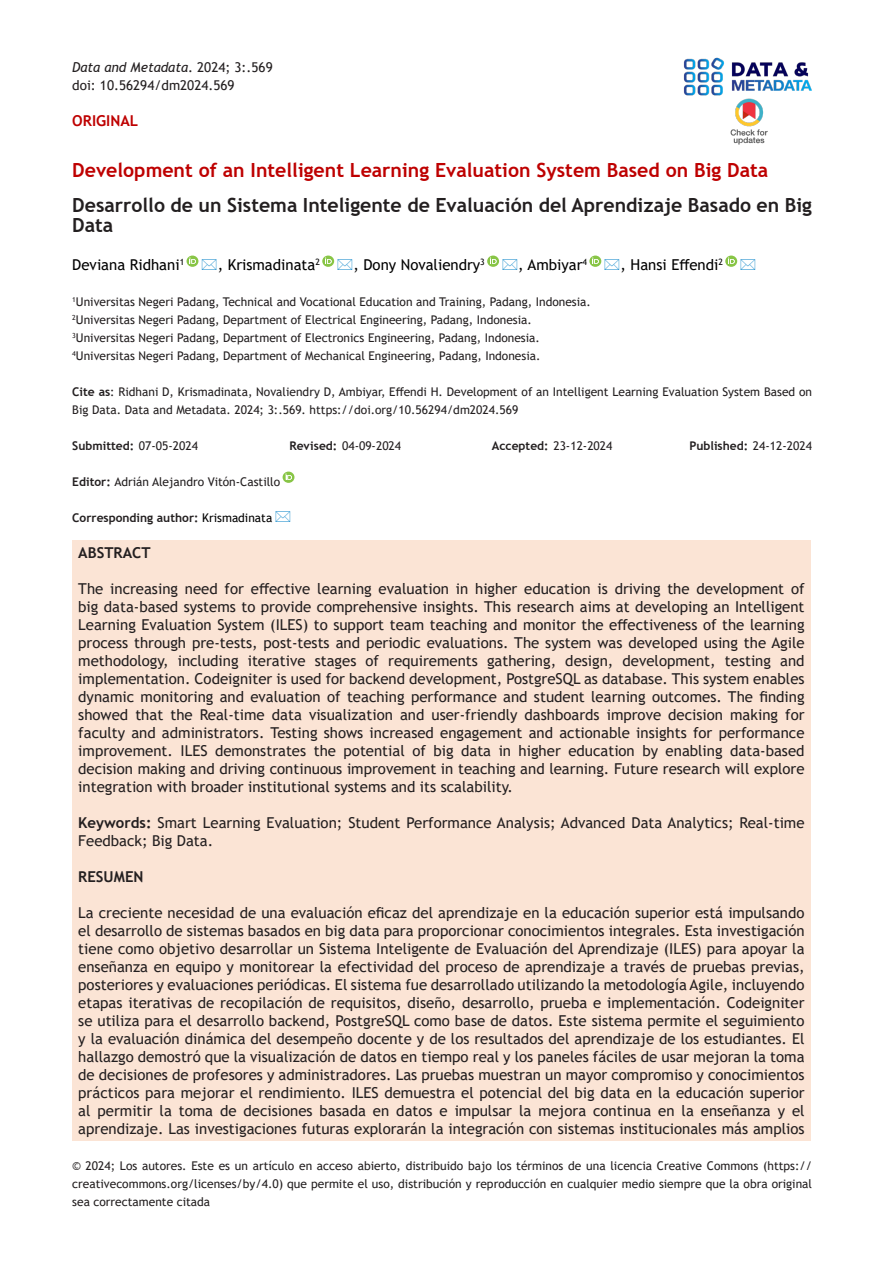
<style>
.page{position:relative;width:893px;height:1263px;background:#fff}
.page>*{position:absolute;margin:0;border:0;box-sizing:border-box;transform-origin:0 0}
.t1{font:700 19.5px/19.5px "Trebuchet MS";color:#231f20}
.t2{font:700 19.5px "Trebuchet MS";color:#be0000}
.t3{font:15px/18px "Trebuchet MS";color:#231f20;text-align:justify}
.t4{font:15px "Trebuchet MS";color:#000}
.t5{font:700 15px "Trebuchet MS";color:#231f20}
.t6{font:700 15px "Trebuchet MS";color:#be0000}
.t7{font:italic 13.5px "Trebuchet MS";color:#231f20}
.t8{font:13.5px "Trebuchet MS";color:#231f20}
.t9{font:12px/18px "Trebuchet MS";color:#231f20;text-align:justify}
.t10{font:700 12px "Trebuchet MS";color:#231f20}
.s1{font-style:normal}
.s2{font-weight:700}
.s3{font-weight:400}
.s4{font-weight:400;color:#000}
</style>
<div class="page">
<img style="left:683px;top:57px;width:129px;height:39px">
<img style="left:730px;top:98px;width:38px;height:47px">
<div style="left:72px;top:540px;width:739px;height:600px;background:#fbe4d5"></div>
<svg style="left:283px;top:472px;width:11px;height:11px"></svg>
<svg style="left:187px;top:256px;width:12px;height:11px"></svg>
<svg style="left:322px;top:256px;width:13px;height:11px"></svg>
<svg style="left:487px;top:256px;width:12px;height:11px"></svg>
<svg style="left:589px;top:256px;width:13px;height:11px"></svg>
<svg style="left:725px;top:256px;width:13px;height:11px"></svg>
<p class="t7" style="left:72px;top:59px;width:202px">Data and Metadata<span class="s1">. 2024; 3:.569</span></p>
<p class="t8" style="left:72px;top:77px;width:164px">doi: 10.56294/dm2024.569</p>
<p class="t6" style="left:72px;top:111px;width:67px">ORIGINAL</p>
<p class="t2" style="left:72px;top:158px;width:697px">Development of an Intelligent Learning Evaluation System Based on Big Data</p>
<p class="t1" style="left:72px;top:196px;width:741px">Desarrollo de un Sistema Inteligente de Evaluación del Aprendizaje Basado en Big<br>Data</p>
<p class="t4" style="left:72px;top:255px;width:113px">Deviana Ridhani<sup>1</sup></p>
<p class="t4" style="left:218px;top:255px;width:104px">, Krismadinata<sup>2</sup></p>
<p class="t4" style="left:353px;top:255px;width:133px">, Dony Novaliendry<sup>3</sup></p>
<p class="t4" style="left:518px;top:255px;width:70px">, Ambiyar<sup>4</sup></p>
<p class="t4" style="left:621px;top:255px;width:104px">, Hansi Effendi<sup>2</sup></p>
<p class="t9" style="left:72px;top:293px;width:520px"><sup>1</sup>Universitas Negeri Padang, Technical and Vocational Education and Training, Padang, Indonesia.</p>
<p class="t9" style="left:72px;top:311px;width:461px"><sup>2</sup>Universitas Negeri Padang, Department of Electrical Engineering, Padang, Indonesia.</p>
<p class="t9" style="left:72px;top:329px;width:469px"><sup>3</sup>Universitas Negeri Padang, Department of Electronics Engineering, Padang, Indonesia.</p>
<p class="t9" style="left:72px;top:347px;width:470px"><sup>4</sup>Universitas Negeri Padang, Department of Mechanical Engineering, Padang, Indonesia.</p>
<p class="t9" style="left:72px;top:383px;width:741px"><span class="s2">Cite as</span>: Ridhani D, Krismadinata, Novaliendry D, Ambiyar, Effendi H. Development of an Intelligent Learning Evaluation System Based on<br>Big Data. Data and Metadata. 2024; 3:.569. https://doi.org/10.56294/dm2024.569</p>
<p class="t10" style="left:72px;top:438px;width:127px">Submitted: <span class="s3">07-05-2024</span></p>
<p class="t9" style="left:289px;top:437px;width:113px"><span class="s2">Revised:</span> 04-09-2024</p>
<p class="t9" style="left:492px;top:437px;width:122px"><span class="s2">Accepted:</span> 23-12-2024</p>
<p class="t10" style="left:689px;top:438px;width:124px">Published: <span class="s3">24-12-2024</span></p>
<p class="t9" style="left:72px;top:473px;width:209px"><span class="s2">Editor:</span> Adrián Alejandro Vitón-Castillo</p>
<p class="t10" style="left:72px;top:510px;width:202px">Corresponding author: <span class="s4">Krismadinata</span></p>
<p class="t5" style="left:78px;top:543px;width:74px">ABSTRACT</p>
<p class="t3" style="left:78px;top:580px;width:728px">The increasing need for effective learning evaluation in higher education is driving the development of big data-based systems to provide comprehensive insights. This research aims at developing an Intelligent Learning Evaluation System (ILES) to support team teaching and monitor the effectiveness of the learning process through pre-tests, post-tests and periodic evaluations. The system was developed using the Agile methodology, including iterative stages of requirements gathering, design, development, testing and implementation. Codeigniter is used for backend development, PostgreSQL as database. This system enables dynamic monitoring and evaluation of teaching performance and student learning outcomes. The finding showed that the Real-time data visualization and user-friendly dashboards improve decision making for faculty and administrators. Testing shows increased engagement and actionable insights for performance improvement. ILES demonstrates the potential of big data in higher education by enabling data-based decision making and driving continuous improvement in teaching and learning. Future research will explore integration with broader institutional systems and its scalability.</p>
<p class="t3" style="left:78px;top:814px;width:728px"><span class="s2">Keywords:</span> Smart Learning Evaluation; Student Performance Analysis; Advanced Data Analytics; Real-time<br>Feedback; Big Data.</p>
<p class="t5" style="left:78px;top:867px;width:67px">RESUMEN</p>
<p class="t3" style="left:78px;top:904px;width:728px">La creciente necesidad de una evaluación eficaz del aprendizaje en la educación superior está impulsando el desarrollo de sistemas basados en big data para proporcionar conocimientos integrales. Esta investigación tiene como objetivo desarrollar un Sistema Inteligente de Evaluación del Aprendizaje (ILES) para apoyar la enseñanza en equipo y monitorear la efectividad del proceso de aprendizaje a través de pruebas previas, posteriores y evaluaciones periódicas. El sistema fue desarrollado utilizando la metodología Agile, incluyendo etapas iterativas de recopilación de requisitos, diseño, desarrollo, prueba e implementación. Codeigniter se utiliza para el desarrollo backend, PostgreSQL como base de datos. Este sistema permite el seguimiento y la evaluación dinámica del desempeño docente y de los resultados del aprendizaje de los estudiantes. El hallazgo demostró que la visualización de datos en tiempo real y los paneles fáciles de usar mejoran la toma de decisiones de profesores y administradores. Las pruebas muestran un mayor compromiso y conocimientos prácticos para mejorar el rendimiento. ILES demuestra el potencial del big data en la educación superior al permitir la toma de decisiones basada en datos e impulsar la mejora continua en la enseñanza y el aprendizaje. Las investigaciones futuras explorarán la integración con sistemas institucionales más amplios</p>
<p class="t9" style="left:72px;top:1157px;width:741px">© 2024; Los autores. Este es un artículo en acceso abierto, distribuido bajo los términos de una licencia Creative Commons (https:// creativecommons.org/licenses/by/4.0) que permite el uso, distribución y reproducción en cualquier medio siempre que la obra original sea correctamente citada</p>
</div>
